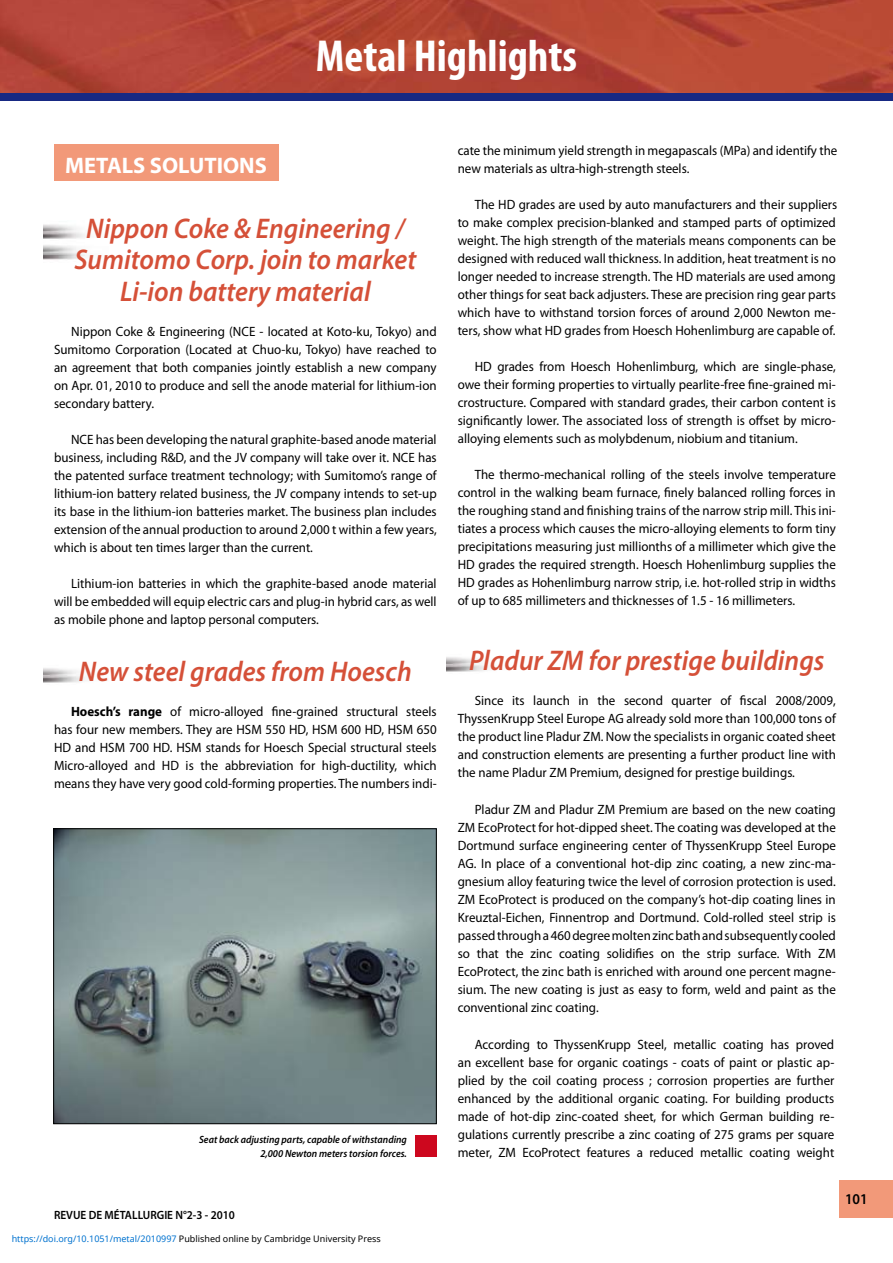
<style>
.page{position:relative;width:893px;height:1263px;background:#fff}
.page>*{position:absolute;margin:0;border:0;box-sizing:border-box;transform-origin:0 0}
.t1{font:700 condensed 45px "Myriad Pro";color:#fff}
.t2{font:italic 600 28.5px/31.5px "Myriad Pro";color:#d55038;text-align:center;scale:.94 1}
.t3{font:700 22.5px "Myriad Pro";color:#fff}
.t4{font:600 15px "Myriad Pro";color:#000;scale:.94 1}
.t5{font:13.5px/18px "Myriad Pro";color:#000;text-align:justify;scale:.96 1}
.t6{font:600 12px "Myriad Pro";color:#000;scale:.94 1}
.t7{font:italic 600 10.5px/13.5px "Myriad Pro";color:#000;text-align:right;scale:.94 1}
.t8{font:9px "Noto Sans";color:#000}
.s1{font-weight:700}
.s2{color:#0172cf}
</style>
<div class="page">
<img style="left:0;top:0;width:893px;height:94px">
<div style="left:0;top:94px;width:893px;height:7px;background:#172983"></div>
<div style="left:839px;top:1180px;width:54px;height:38px;background:#f29979"></div>
<img style="left:55px;top:830px;width:380px;height:292px">
<div style="left:53px;top:828px;width:384px;height:296px;border:1px solid #000"></div>
<img style="left:43px;top:224px;width:42px;height:36px">
<img style="left:43px;top:668px;width:42px;height:15px">
<img style="left:446px;top:657px;width:42px;height:15px">
<div style="left:415px;top:1135px;width:22px;height:22px;background:#cd071e"></div>
<div style="left:54px;top:145px;width:224px;height:36px;background:#f29979"></div>
<h1 class="t1" style="left:316px;top:28px;width:263px">Metal Highlights</h1>
<h3 class="t3" style="left:65px;top:151px;width:203px">METALS SOLUTIONS</h3>
<h2 class="t2" style="left:74px;top:211px;width:365px">Nippon Coke &amp; Engineering /<br>Sumitomo Corp. join to market<br>Li-ion battery material</h2>
<p class="t5" style="left:54px;top:322px;width:400px;text-indent:17px">Nippon Coke &amp; Engineering (NCE - located at Koto-ku, Tokyo) and Sumitomo Corporation (Located at Chuo-ku, Tokyo) have reached to an agreement that both companies jointly establish a new company on Apr. 01, 2010 to produce and sell the anode material for lithium-ion secondary battery.</p>
<p class="t5" style="left:54px;top:430px;width:400px;text-indent:17px">NCE has been developing the natural graphite-based anode material business, including R&amp;D, and the JV company will take over it. NCE has the patented surface treatment technology; with Sumitomo’s range of lithium-ion battery related business, the JV company intends to set-up its base in the lithium-ion batteries market. The business plan includes extension of the annual production to around 2,000 t within a few years, which is about ten times larger than the current.</p>
<p class="t5" style="left:54px;top:574px;width:400px;text-indent:17px">Lithium-ion batteries in which the graphite-based anode material will be embedded will equip electric cars and plug-in hybrid cars, as well as mobile phone and laptop personal computers.</p>
<h2 class="t2" style="left:79px;top:654px;width:356px">New steel grades from Hoesch</h2>
<p class="t5" style="left:54px;top:702px;width:400px;text-indent:17px"><span class="s1">Hoesch’s range</span> of micro-alloyed fine-grained structural steels has four new members. They are HSM 550 HD, HSM 600 HD, HSM 650<br>HD and HSM 700 HD. HSM stands for Hoesch Special structural steels Micro-alloyed and HD is the abbreviation for high-ductility, which means they have very good cold-forming properties. The numbers indi-</p>
<p class="t7" style="left:199px;top:1132px;width:223px">Seat back adjusting parts, capable of withstanding<br>2,000 Newton meters torsion forces.</p>
<p class="t6" style="left:54px;top:1207px;width:194px">REVUE DE MÉTALLURGIE N°2-3 - 2010</p>
<p class="t8" style="left:12px;top:1232px;width:371px"><span class="s2">https://doi.org/10.1051/metal/2010997</span> Published online by Cambridge University Press</p>
<p class="t5" style="left:458px;top:141px;width:397px">cate the minimum yield strength in megapascals (MPa) and identify the new materials as ultra-high-strength steels.</p>
<p class="t5" style="left:458px;top:195px;width:397px;text-indent:17px">The HD grades are used by auto manufacturers and their suppliers to make complex precision-blanked and stamped parts of optimized weight. The high strength of the materials means components can be designed with reduced wall thickness. In addition, heat treatment is no longer needed to increase strength. The HD materials are used among other things for seat back adjusters. These are precision ring gear parts which have to withstand torsion forces of around 2,000 Newton me&shy;ters, show what HD grades from Hoesch Hohenlimburg are capable of.</p>
<p class="t5" style="left:458px;top:357px;width:395px;text-indent:17px">HD grades from Hoesch Hohenlimburg, which are single-phase, owe their forming properties to virtually pearlite-free fine-grained mi&shy;crostructure. Compared with standard grades, their carbon content is significantly lower. The associated loss of strength is offset by micro&shy;alloying elements such as molybdenum, niobium and titanium.</p>
<p class="t5" style="left:458px;top:465px;width:395px;text-indent:17px">The thermo-mechanical rolling of the steels involve temperature control in the walking beam furnace, finely balanced rolling forces in the roughing stand and finishing trains of the narrow strip mill. This ini&shy;tiates a process which causes the micro-alloying elements to form tiny precipitations measuring just millionths of a millimeter which give the HD grades the required strength. Hoesch Hohenlimburg supplies the HD grades as Hohenlimburg narrow strip, i.e. hot-rolled strip in widths of up to 685 millimeters and thicknesses of 1.5 - 16 millimeters.</p>
<h2 class="t2" style="left:469px;top:644px;width:380px">Pladur ZM for prestige buildings</h2>
<p class="t5" style="left:458px;top:691px;width:395px;text-indent:17px">Since its launch in the second quarter of fiscal 2008/2009, ThyssenKrupp Steel Europe AG already sold more than 100,000 tons of the product line Pladur ZM. Now the specialists in organic coated sheet and construction elements are presenting a further product line with the name Pladur ZM Premium, designed for prestige buildings.</p>
<p class="t5" style="left:458px;top:800px;width:395px;text-indent:17px">Pladur ZM and Pladur ZM Premium are based on the new coating ZM EcoProtect for hot-dipped sheet. The coating was developed at the Dortmund surface engineering center of ThyssenKrupp Steel Europe AG. In place of a conventional hot-dip zinc coating, a new zinc-ma&shy;gnesium alloy featuring twice the level of corrosion protection is used.<br>ZM EcoProtect is produced on the company’s hot-dip coating lines in Kreuztal-Eichen, Finnentrop and Dortmund. Cold-rolled steel strip is passed through a 460 degree molten zinc bath and subsequently cooled so that the zinc coating solidifies on the strip surface. With ZM EcoProtect, the zinc bath is enriched with around one percent magne&shy;sium. The new coating is just as easy to form, weld and paint as the conventional zinc coating.</p>
<p class="t5" style="left:458px;top:1035px;width:394px;text-indent:17px">According to ThyssenKrupp Steel, metallic coating has proved an excellent base for organic coatings - coats of paint or plastic ap&shy;plied by the coil coating process ; corrosion properties are further enhanced by the additional organic coating. For building products made of hot-dip zinc-coated sheet, for which German building re&shy;gulations currently prescribe a zinc coating of 275 grams per square meter, ZM EcoProtect features a reduced metallic coating weight</p>
<p class="t4" style="left:845px;top:1189px;width:26px">101</p>
</div>
